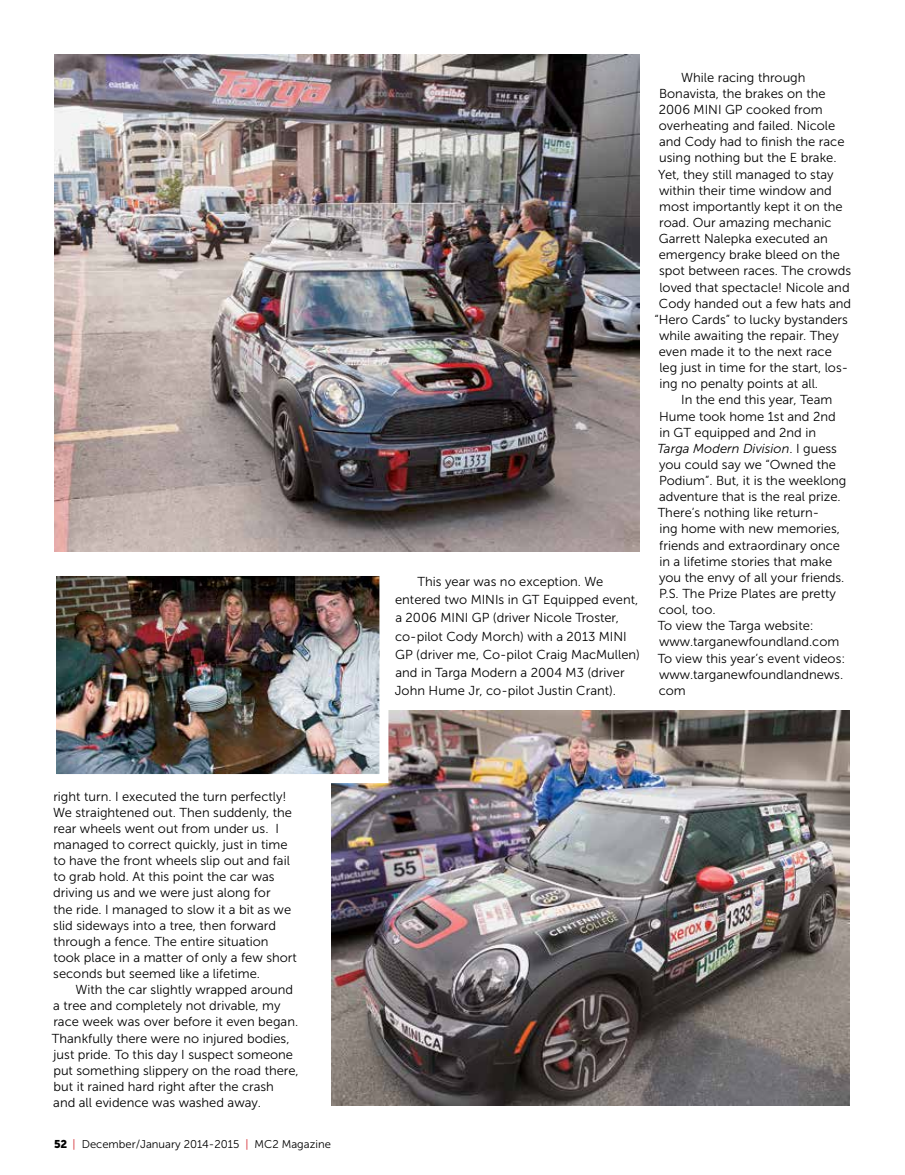
<style>
.page{position:relative;width:905px;height:1175px;background:#fff}
.page>*{position:absolute;margin:0;border:0;box-sizing:border-box;transform-origin:0 0}
.t1{font:12.9px/16.2px "Museo Sans 300";color:#000}
.t2{font:italic 12.9px "Museo Sans 300";color:#000}
.t3{font:11.25px "Museo Sans 300";color:#000}
.s1{font-family:"Museo Sans 900"}
.s2{color:#d2232a}
.s3{font-style:normal}
</style>
<div class="page">
<img style="left:54px;top:54px;width:585px;height:497px">
<img style="left:331px;top:710px;width:518px;height:395px">
<img style="left:57px;top:577px;width:321px;height:196px">
<div style="left:47px;top:567px;width:341px;height:216px;border:9px solid #fff"></div>
<p class="t1" style="left:53px;top:788px;width:245px">right turn. I executed the turn perfectly!<br>We straightened out. Then suddenly, the rear wheels went out from under us. I managed to correct quickly, just in time to have the front wheels slip out and fail to grab hold. At this point the car was driving us and we were just along for<br>the ride. I managed to slow it a bit as we slid sideways into a tree, then forward through a fence. The entire situation took place in a matter of only a few short seconds but seemed like a lifetime.</p>
<p class="t1" style="left:52px;top:981px;width:248px;text-indent:23px">With the car slightly wrapped around a tree and completely not drivable, my race week was over before it even began.<br>Thankfully there were no injured bodies, just pride. To this day I suspect someone put something slippery on the road there, but it rained hard right after the crash<br>and all evidence was washed away.</p>
<p class="t3" style="left:54px;top:1138px;width:278px"><span class="s1">52</span> <span class="s2">|</span> December/January 2014-2015 <span class="s2">|</span> MC2 Magazine</p>
<p class="t1" style="left:395px;top:573px;width:247px;line-height:18.1px;text-indent:23px">This year was no exception. We entered two MINIs in GT Equipped event, a 2006 MINI GP (driver Nicole Troster, co-pilot Cody Morch) with a 2013 MINI GP (driver me, Co-pilot Craig MacMullen) and in Targa Modern a 2004 M3 (driver John Hume Jr, co-pilot Justin Crant).</p>
<p class="t1" style="left:681px;top:69px;width:126px">While racing through</p>
<p class="t1" style="left:659px;top:85px;width:168px">Bonavista, the brakes on the</p>
<p class="t1" style="left:658px;top:102px;width:165px">2006 MINI GP cooked from</p>
<p class="t1" style="left:658px;top:118px;width:178px">overheating and failed. Nicole</p>
<p class="t1" style="left:659px;top:134px;width:187px">and Cody had to finish the race</p>
<p class="t1" style="left:659px;top:150px;width:179px">using nothing but the E brake.</p>
<p class="t1" style="left:658px;top:166px;width:177px">Yet, they still managed to stay</p>
<p class="t1" style="left:659px;top:182px;width:174px">within their time window and</p>
<p class="t1" style="left:659px;top:198px;width:185px">most importantly kept it on the</p>
<p class="t1" style="left:659px;top:214px;width:174px">road. Our amazing mechanic</p>
<p class="t1" style="left:659px;top:231px;width:170px">Garrett Nalepka executed an</p>
<p class="t1" style="left:658px;top:247px;width:183px">emergency brake bleed on the</p>
<p class="t1" style="left:659px;top:263px;width:194px">spot between races. The crowds</p>
<p class="t1" style="left:659px;top:279px;width:192px">loved that spectacle! Nicole and</p>
<p class="t1" style="left:659px;top:295px;width:194px">Cody handed out a few hats and</p>
<p class="t1" style="left:654px;top:311px;width:195px">“Hero Cards” to lucky bystanders</p>
<p class="t1" style="left:659px;top:327px;width:181px">while awaiting the repair. They</p>
<p class="t1" style="left:658px;top:343px;width:174px">even made it to the next race</p>
<p class="t1" style="left:659px;top:360px;width:190px">leg just in time for the start, los-</p>
<p class="t1" style="left:659px;top:376px;width:160px">ing no penalty points at all.</p>
<p class="t1" style="left:681px;top:392px;width:153px">In the end this year, Team</p>
<p class="t1" style="left:659px;top:408px;width:178px">Hume took home 1st and 2nd</p>
<p class="t1" style="left:659px;top:424px;width:158px">in GT equipped and 2nd in</p>
<p class="t2" style="left:657px;top:441px;width:181px">Targa Modern Division<span class="s3">. I guess</span></p>
<p class="t1" style="left:659px;top:456px;width:178px">you could say we “Owned the</p>
<p class="t1" style="left:659px;top:472px;width:189px">Podium”. But, it is the weeklong</p>
<p class="t1" style="left:659px;top:489px;width:183px">adventure that is the real prize.</p>
<p class="t1" style="left:657px;top:505px;width:163px">There’s nothing like return-</p>
<p class="t1" style="left:659px;top:521px;width:182px">ing home with new memories,</p>
<p class="t1" style="left:659px;top:537px;width:182px">friends and extraordinary once</p>
<p class="t1" style="left:659px;top:553px;width:174px">in a lifetime stories that make</p>
<p class="t1" style="left:659px;top:569px;width:187px">you the envy of all your friends.</p>
<p class="t1" style="left:659px;top:585px;width:178px">P.S. The Prize Plates are pretty</p>
<p class="t1" style="left:658px;top:601px;width:58px">cool, too.</p>
<p class="t1" style="left:657px;top:618px;width:157px">To view the Targa website:</p>
<p class="t1" style="left:659px;top:634px;width:182px">www.targanewfoundland.com</p>
<p class="t1" style="left:657px;top:650px;width:189px">To view this year’s event videos:</p>
<p class="t1" style="left:659px;top:666px;width:185px">www.targanewfoundlandnews.</p>
<p class="t1" style="left:658px;top:682px;width:29px">com</p>
</div>
